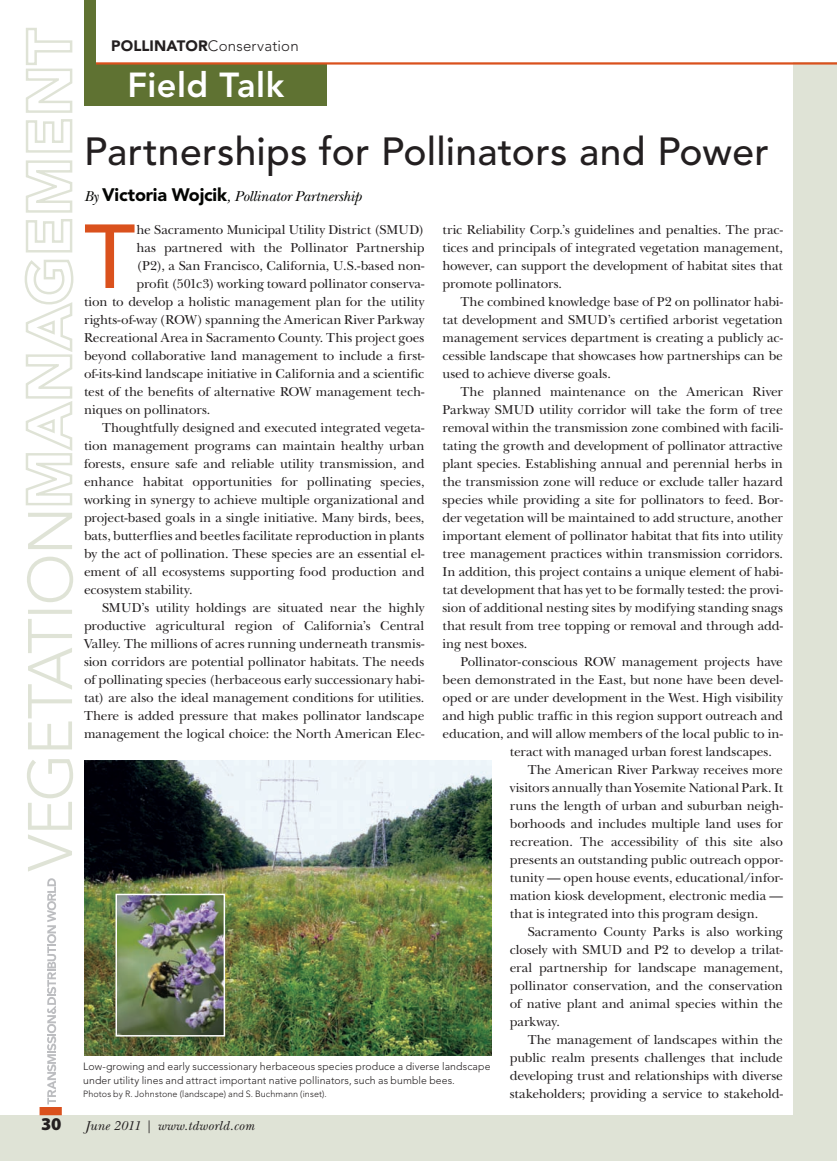
<style>
.page{position:relative;width:837px;height:1161px;background:#fff}
.page>*{position:absolute;margin:0;border:0;box-sizing:border-box;transform-origin:0 0}
.t1{font:500 89.7px "Avenir LT Std";color:#da511d}
.t2{font:500 39px "Avenir LT Std";letter-spacing:.005em;color:#231f20}
.t3{font:800 34.5px "Avenir LT Std";letter-spacing:.015em;color:#fff}
.t4{font:900 18px "Myriad Pro";color:#231f20}
.t5{font:italic 15px "New Baskerville Std";letter-spacing:-.01em;color:#040503}
.t6{font:300 15px "Avenir LT Std";letter-spacing:.015em;color:#231f20}
.t7{font:13.5px/18px "New Baskerville Std";letter-spacing:-.005em;color:#231f20;text-align:justify}
.t8{font:italic 13.5px "New Baskerville Std";letter-spacing:.02em;color:#231f20}
.t9{font:300 10.5px/13.5px "Avenir LT Std";letter-spacing:.005em;color:#231f20}
.t10{font:300 9px "Avenir LT Std";letter-spacing:.01em;color:#231f20}
.s1{font-weight:900}
.s2{font-family:"Avenir LT Std";font-weight:900;font-style:normal;font-size:18px}
.s3{font-family:"Avenir LT Std";font-style:normal;font-size:12.75px}
</style>
<div class="page">
<div style="left:794px;top:63px;width:43px;height:1052px;background:#dfe3d6"></div>
<div style="left:0;top:1115px;width:837px;height:46px;background:#dfe3d6"></div>
<hr style="left:836px;top:63px;width:1px;height:1052px;background:#5f7232">
<hr style="left:836px;top:1115px;width:1px;height:46px;background:#5f7232">
<div style="left:84px;top:63px;width:243px;height:43px;background:#5f7232"></div>
<hr style="left:91px;top:62px;width:746px;height:3px;background:#da511d">
<div style="left:84px;top:0;width:12px;height:74px;background:#5f7232"></div>
<svg style="left:27px;top:513px;width:46px;height:359px"></svg>
<svg style="left:24px;top:28px;width:50px;height:478px"></svg>
<svg style="left:47px;top:878px;width:9px;height:226px"></svg>
<div style="left:40px;top:1107px;width:22px;height:8px;background:#da511d"></div>
<img style="left:84px;top:760px;width:408px;height:295px">
<img style="left:119px;top:897px;width:103px;height:137px">
<div style="left:116px;top:894px;width:109px;height:143px;border:2px solid #fff"></div>
<p class="t6" style="left:111px;top:37px;width:189px"><span class="s1">POLLINATOR</span>Conservation</p>
<h3 class="t3" style="left:127px;top:64px;width:158px">Field Talk</h3>
<h2 class="t2" style="left:84px;top:129px;width:686px">Partnerships for Pollinators and Power</h2>
<p class="t5" style="left:84px;top:187px;width:279px">By <span class="s2">Victoria Wojcik</span>, Pollinator Partnership</p>
<h1 class="t1" style="left:84px;top:205px;width:53px">T</h1>
<p class="t7" style="left:136px;top:221px;width:290px">he Sacramento Municipal Utility District (SMUD)</p>
<p class="t7" style="left:442px;top:221px;width:342px">tric Reliability Corp.’s guidelines and penalties. The prac&shy;tices and principals of integrated vegetation management, however, can support the development of habitat sites that promote pollinators.</p>
<p class="t7" style="left:442px;top:293px;width:342px;text-indent:18px">The combined knowledge base of P2 on pollinator habi&shy;tat development and SMUD’s certified arborist vegetation management services department is creating a publicly ac&shy;cessible landscape that showcases how partnerships can be used to achieve diverse goals.</p>
<p class="t7" style="left:442px;top:383px;width:342px;text-indent:18px">The planned maintenance on the American River Parkway SMUD utility corridor will take the form of tree removal within the transmission zone combined with facili&shy;tating the growth and development of pollinator attractive plant species. Establishing annual and perennial herbs in the transmission zone will reduce or exclude taller hazard species while providing a site for pollinators to feed. Bor&shy;der vegetation will be maintained to add structure, another important element of pollinator habitat that fits into utility tree management practices within transmission corridors.<br>In addition, this project contains a unique element of habi&shy;tat development that has yet to be formally tested: the provi&shy;sion of additional nesting sites by modifying standing snags that result from tree topping or removal and through add&shy;ing nest boxes.</p>
<p class="t7" style="left:460px;top:652px;width:324px">Pollinator-conscious ROW management projects have</p>
<p class="t7" style="left:442px;top:670px;width:342px">been demonstrated in the East, but none have been devel-</p>
<p class="t7" style="left:442px;top:688px;width:342px">oped or are under development in the West. High visibility</p>
<p class="t7" style="left:442px;top:706px;width:342px">and high public traffic in this region support outreach and</p>
<p class="t7" style="left:442px;top:724px;width:342px">education, and will allow members of the local public to in-</p>
<p class="t7" style="left:510px;top:742px;width:264px">teract with managed urban forest landscapes.</p>
<p class="t7" style="left:528px;top:760px;width:257px">The American River Parkway receives more</p>
<p class="t7" style="left:510px;top:778px;width:275px">visitors annually than Yosemite National Park. It</p>
<p class="t7" style="left:510px;top:796px;width:275px">runs the length of urban and suburban neigh-</p>
<p class="t7" style="left:510px;top:814px;width:275px">borhoods and includes multiple land uses for</p>
<p class="t7" style="left:510px;top:832px;width:275px">recreation. The accessibility of this site also</p>
<p class="t7" style="left:510px;top:850px;width:275px">presents an outstanding public outreach oppor-</p>
<p class="t7" style="left:510px;top:868px;width:275px">tunity — open house events, educational/infor-</p>
<p class="t7" style="left:510px;top:886px;width:275px">mation kiosk development, electronic media —</p>
<p class="t7" style="left:510px;top:904px;width:250px">that is integrated into this program design.</p>
<p class="t7" style="left:528px;top:922px;width:257px">Sacramento County Parks is also working</p>
<p class="t7" style="left:510px;top:940px;width:275px">closely with SMUD and P2 to develop a trilat-</p>
<p class="t7" style="left:510px;top:958px;width:275px">eral partnership for landscape management,</p>
<p class="t7" style="left:510px;top:976px;width:275px">pollinator conservation, and the conservation</p>
<p class="t7" style="left:510px;top:994px;width:275px">of native plant and animal species within the</p>
<p class="t7" style="left:510px;top:1012px;width:52px">parkway.</p>
<p class="t7" style="left:528px;top:1030px;width:257px">The management of landscapes within the</p>
<p class="t7" style="left:510px;top:1048px;width:275px">public realm presents challenges that include</p>
<p class="t7" style="left:510px;top:1066px;width:275px">developing trust and relationships with diverse</p>
<p class="t7" style="left:510px;top:1084px;width:275px">stakeholders; providing a service to stakehold-</p>
<p class="t7" style="left:136px;top:239px;width:290px">has partnered with the Pollinator Partnership</p>
<p class="t7" style="left:136px;top:257px;width:290px">(P2), a San Francisco, California, U.S.-based non-</p>
<p class="t7" style="left:136px;top:275px;width:290px">profit (501c3) working toward pollinator conserva-</p>
<p class="t7" style="left:84px;top:293px;width:342px">tion to develop a holistic management plan for the utility</p>
<p class="t7" style="left:84px;top:311px;width:342px">rights-of-way (ROW) spanning the American River Parkway</p>
<p class="t7" style="left:84px;top:329px;width:342px">Recreational Area in Sacramento County. This project goes</p>
<p class="t7" style="left:84px;top:347px;width:342px">beyond collaborative land management to include a first-</p>
<p class="t7" style="left:84px;top:365px;width:342px">of-its-kind landscape initiative in California and a scientific</p>
<p class="t7" style="left:84px;top:383px;width:342px">test of the benefits of alternative ROW management tech-</p>
<p class="t7" style="left:84px;top:401px;width:128px">niques on pollinators.</p>
<p class="t7" style="left:102px;top:419px;width:324px">Thoughtfully designed and executed integrated vegeta-</p>
<p class="t7" style="left:84px;top:437px;width:342px">tion management programs can maintain healthy urban</p>
<p class="t7" style="left:84px;top:455px;width:342px">forests, ensure safe and reliable utility transmission, and</p>
<p class="t7" style="left:84px;top:473px;width:342px">enhance habitat opportunities for pollinating species,</p>
<p class="t7" style="left:84px;top:491px;width:342px">working in synergy to achieve multiple organizational and</p>
<p class="t7" style="left:84px;top:509px;width:342px">project-based goals in a single initiative. Many birds, bees,</p>
<p class="t7" style="left:84px;top:527px;width:342px">bats, butterflies and beetles facilitate reproduction in plants</p>
<p class="t7" style="left:84px;top:545px;width:342px">by the act of pollination. These species are an essential el-</p>
<p class="t7" style="left:84px;top:563px;width:342px">ement of all ecosystems supporting food production and</p>
<p class="t7" style="left:84px;top:581px;width:110px">ecosystem stability.</p>
<p class="t7" style="left:102px;top:599px;width:324px">SMUD’s utility holdings are situated near the highly</p>
<p class="t7" style="left:84px;top:617px;width:342px">productive agricultural region of California’s Central</p>
<p class="t7" style="left:84px;top:635px;width:342px">Valley. The millions of acres running underneath transmis-</p>
<p class="t7" style="left:84px;top:653px;width:342px">sion corridors are potential pollinator habitats. The needs</p>
<p class="t7" style="left:84px;top:671px;width:342px">of pollinating species (herbaceous early successionary habi-</p>
<p class="t7" style="left:84px;top:689px;width:342px">tat) are also the ideal management conditions for utilities.</p>
<p class="t7" style="left:84px;top:707px;width:342px">There is added pressure that makes pollinator landscape</p>
<p class="t7" style="left:84px;top:725px;width:342px">management the logical choice: the North American Elec-</p>
<p class="t9" style="left:83px;top:1060px;width:409px">Low-growing and early successionary herbaceous species produce a diverse landscape under utility lines and attract important native pollinators, such as bumble bees.</p>
<p class="t10" style="left:83px;top:1089px;width:245px">Photos by R. Johnstone (landscape) and S. Buchmann (inset).</p>
<h3 class="t4" style="left:41px;top:1114px;width:22px">30</h3>
<p class="t8" style="left:85px;top:1118px;width:170px">June 2011 <span class="s3">|</span> www.tdworld.com</p>
</div>
